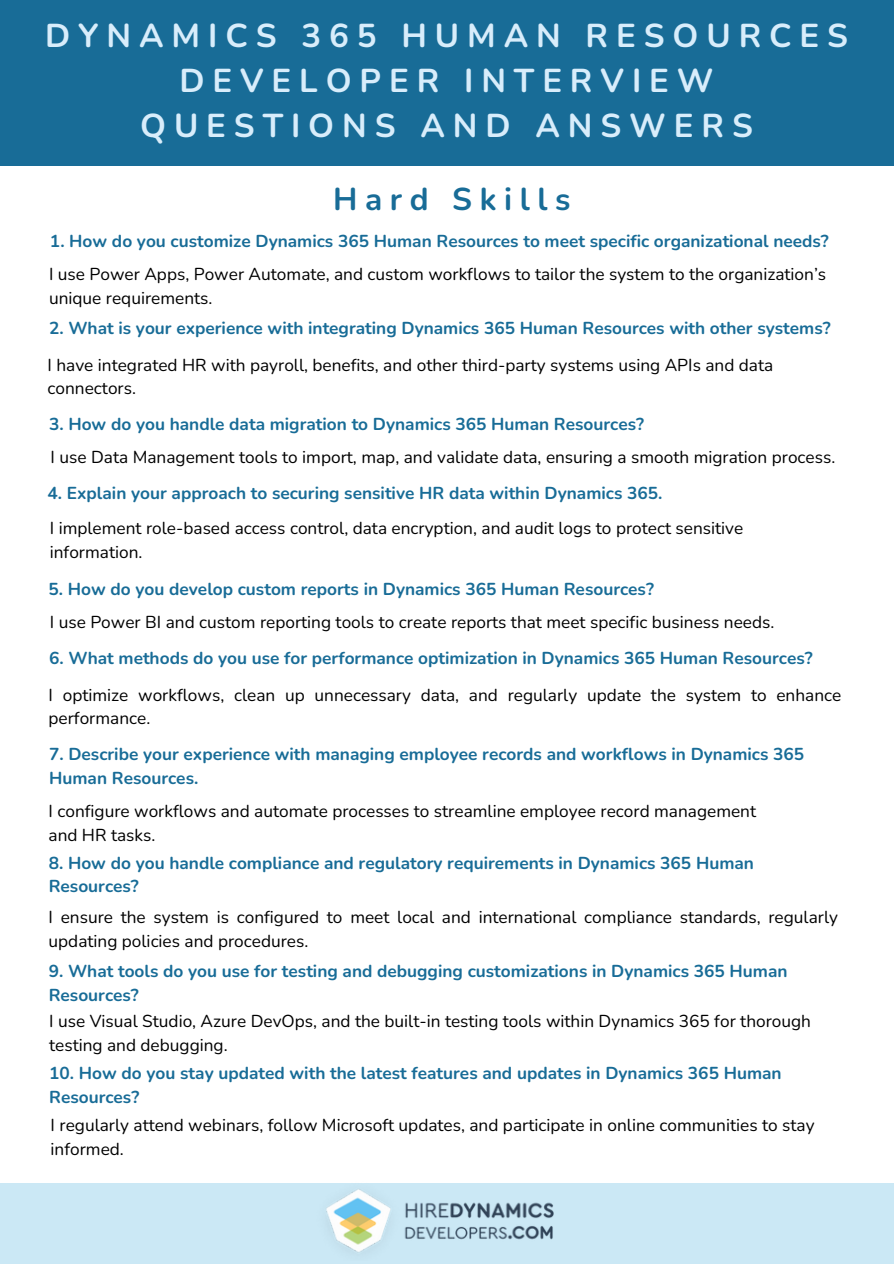
<style>
.page{position:relative;width:894px;height:1264px;background:#fff}
.page>*{position:absolute;margin:0;border:0;box-sizing:border-box;transform-origin:0 0}
.t1{font:700 33px/45px "Nunito";letter-spacing:.24em;color:#d8edfb;text-align:center}
.t2{font:700 31.5px "Nunito";letter-spacing:.24em;color:#186c97}
.t3{font:17.25px/23.7px "Nunito";color:#000}
.t4{font:700 17.25px/23.7px "Nunito";color:#186c97}
</style>
<div class="page">
<div style="left:0;top:0;width:893px;height:166px;background:#186c97"></div>
<div style="left:0;top:1183px;width:893px;height:80px;background:#cbe8f5"></div>
<img style="left:326px;top:1189px;width:227px;height:64px">
<h2 class="t1" style="left:45px;top:13px;width:804px">DYNAMICS 365 HUMAN RESOURCES<br>DEVELOPER INTERVIEW<br>QUESTIONS AND ANSWERS</h2>
<h3 class="t2" style="left:333px;top:178px;width:239px">Hard Skills</h3>
<h3 class="t4" style="left:50px;top:229px;width:780px">1. How do you customize Dynamics 365 Human Resources to meet specific organizational needs?</h3>
<p class="t3" style="left:49px;top:262px;width:778px">I use Power Apps, Power Automate, and custom workflows to tailor the system to the organization’s unique requirements.</p>
<h3 class="t4" style="left:49px;top:316px;width:783px">2. What is your experience with integrating Dynamics 365 Human Resources with other systems?</h3>
<p class="t3" style="left:48px;top:353px;width:727px">I have integrated HR with payroll, benefits, and other third-party systems using APIs and data connectors.</p>
<h3 class="t4" style="left:49px;top:412px;width:596px">3. How do you handle data migration to Dynamics 365 Human Resources?</h3>
<p class="t3" style="left:51px;top:445px;width:786px">I use Data Management tools to import, map, and validate data, ensuring a smooth migration process.</p>
<h3 class="t4" style="left:48px;top:481px;width:616px">4. Explain your approach to securing sensitive HR data within Dynamics 365.</h3>
<p class="t3" style="left:50px;top:517px;width:694px">I implement role-based access control, data encryption, and audit logs to protect sensitive information.</p>
<h3 class="t4" style="left:48px;top:577px;width:606px">5. How do you develop custom reports in Dynamics 365 Human Resources?</h3>
<p class="t3" style="left:50px;top:611px;width:725px">I use Power BI and custom reporting tools to create reports that meet specific business needs.</p>
<h3 class="t4" style="left:49px;top:646px;width:764px">6. What methods do you use for performance optimization in Dynamics 365 Human Resources?</h3>
<p class="t3" style="left:48px;top:683px;width:794px">I optimize workflows, clean up unnecessary data, and regularly update the system to enhance performance.</p>
<h3 class="t4" style="left:49px;top:743px;width:756px">7. Describe your experience with managing employee records and workflows in Dynamics 365<br>Human Resources.</h3>
<p class="t3" style="left:48px;top:799px;width:709px">I configure workflows and automate processes to streamline employee record management and HR tasks.</p>
<h3 class="t4" style="left:49px;top:851px;width:706px">8. How do you handle compliance and regulatory requirements in Dynamics 365 Human<br>Resources?</h3>
<p class="t3" style="left:48px;top:905px;width:790px">I ensure the system is configured to meet local and international compliance standards, regularly updating policies and procedures.</p>
<h3 class="t4" style="left:49px;top:959px;width:740px">9. What tools do you use for testing and debugging customizations in Dynamics 365 Human<br>Resources?</h3>
<p class="t3" style="left:49px;top:1009px;width:763px">I use Visual Studio, Azure DevOps, and the built-in testing tools within Dynamics 365 for thorough testing and debugging.</p>
<p class="t4" style="left:49px;top:1061px;width:733px">10. How do you stay updated with the latest features and updates in Dynamics 365 Human<br>Resources?</p>
<p class="t3" style="left:51px;top:1113px;width:765px">I regularly attend webinars, follow Microsoft updates, and participate in online communities to stay informed.</p>
</div>
